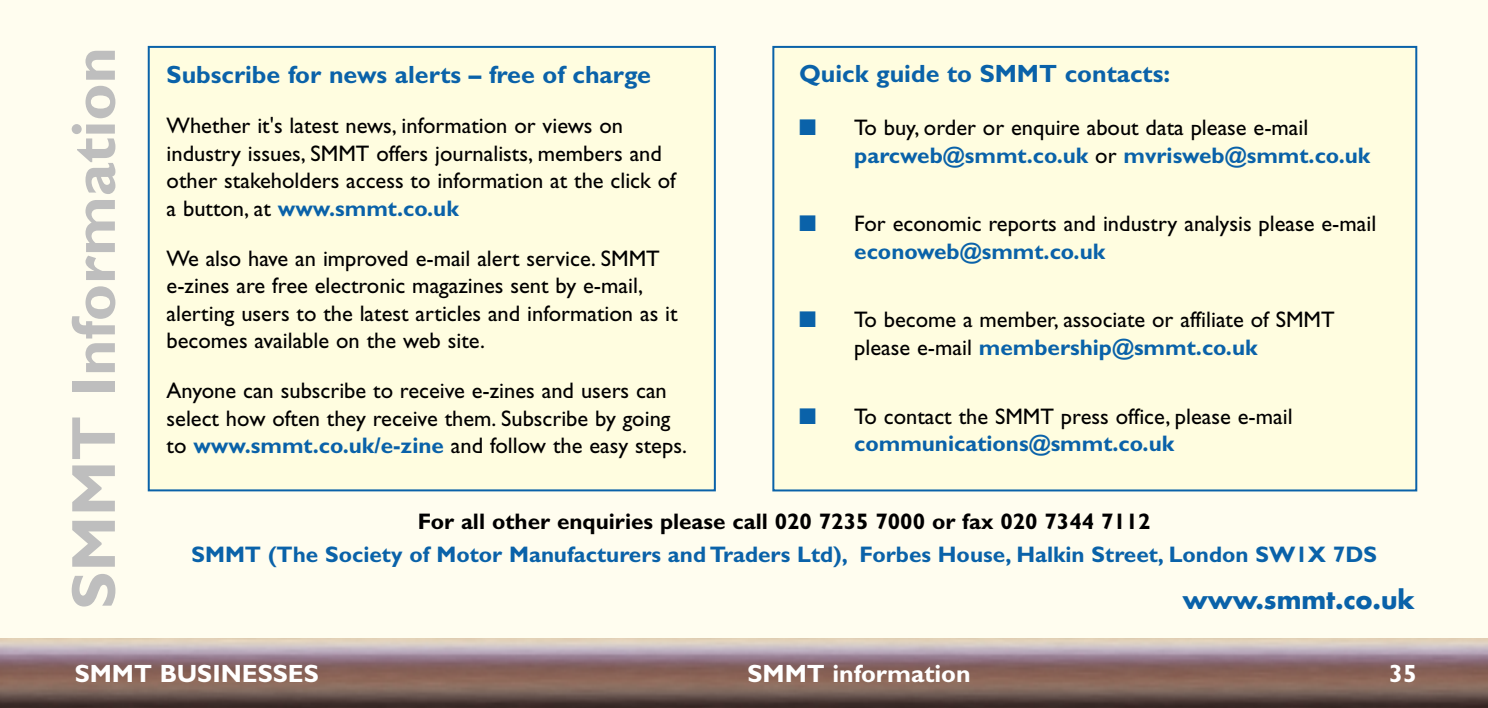
<style>
.page{position:relative;width:1488px;height:708px;background:#fff}
.page>*{position:absolute;margin:0;border:0;box-sizing:border-box;transform-origin:0 0}
.t1{font:700 62.5px "Gill Sans";color:#bebebe}
.t2{font:700 25px "Gill Sans";color:#0a62a9}
.t3{font:700 25px "Gill Sans";color:#fff}
.t4{font:700 25px "Futura";color:#0a62a9}
.t5{font:22.5px/27.5px "Gill Sans";color:#000}
.t6{font:700 22.5px "Gill Sans";color:#0a62a9}
.t7{font:700 22.5px "Gill Sans";color:#000}
.s1{font-weight:700;color:#0a62a9}
.s2{color:#0a62a9}
</style>
<div class="page">
<div style="left:0;top:0;width:1487px;height:707px;background:#fffdef"></div>
<div style="left:149px;top:47px;width:566px;height:443px;background:#fffde0"></div>
<div style="left:148px;top:46px;width:568px;height:445px;border:2px solid #0a62a9"></div>
<div style="left:773px;top:47px;width:643px;height:443px;background:#fffde0"></div>
<div style="left:772px;top:46px;width:645px;height:445px;border:2px solid #0a62a9"></div>
<img style="left:0;top:638px;width:1487px;height:69px">
<h1 class="t1" style="left:72px;top:609px;width:563px;rotate:-90deg">SMMT Information</h1>
<p class="t2" style="left:167px;top:66px;width:486px">Subscribe for news alerts – free of charge</p>
<p class="t5" style="left:167px;top:114px;width:511px">Whether it's latest news, information or views on industry issues, SMMT offers journalists, members and other stakeholders access to information at the click of a button, at <span class="s1">www.smmt.co.uk</span></p>
<p class="t5" style="left:167px;top:247px;width:512px">We also have an improved e-mail alert service. SMMT e-zines are free electronic magazines sent by e-mail, alerting users to the latest articles and information as it becomes available on the web site.</p>
<p class="t5" style="left:167px;top:379px;width:522px">Anyone can subscribe to receive e-zines and users can select how often they receive them. Subscribe by going to <span class="s1">www.smmt.co.uk/e-zine</span> and follow the easy steps.</p>
<p class="t2" style="left:799px;top:65px;width:373px">Quick guide to SMMT contacts:</p>
<p class="t5" style="left:854px;top:116px;width:517px;text-indent:-55px"><span class="s2">■</span> To buy, order or enquire about data please e-mail <span class="s1">parcweb@smmt.co.uk</span> or <span class="s1">mvrisweb@smmt.co.uk</span></p>
<p class="t5" style="left:854px;top:212px;width:523px;text-indent:-55px"><span class="s2">■</span> For economic reports and industry analysis please e-mail <span class="s1">econoweb@smmt.co.uk</span></p>
<p class="t5" style="left:854px;top:308px;width:482px;text-indent:-55px"><span class="s2">■</span> To become a member, associate or affiliate of SMMT please e-mail <span class="s1">membership@smmt.co.uk</span></p>
<p class="t5" style="left:854px;top:404px;width:440px;text-indent:-55px"><span class="s2">■</span> To contact the SMMT press office, please e-mail <span class="s1">communications@smmt.co.uk</span></p>
<p class="t7" style="left:418px;top:513px;width:734px">For all other enquiries please call 020 7235 7000 or fax 020 7344 7112</p>
<p class="t6" style="left:191px;top:546px;width:1187px">SMMT (The Society of Motor Manufacturers and Traders Ltd), Forbes House, Halkin Street, London SW1X 7DS</p>
<p class="t4" style="left:1183px;top:588px;width:233px">www.smmt.co.uk</p>
<p class="t3" style="left:75px;top:664px;width:246px">SMMT BUSINESSES</p>
<p class="t3" style="left:747px;top:664px;width:225px">SMMT information</p>
<p class="t3" style="left:1389px;top:664px;width:29px">35</p>
</div>
